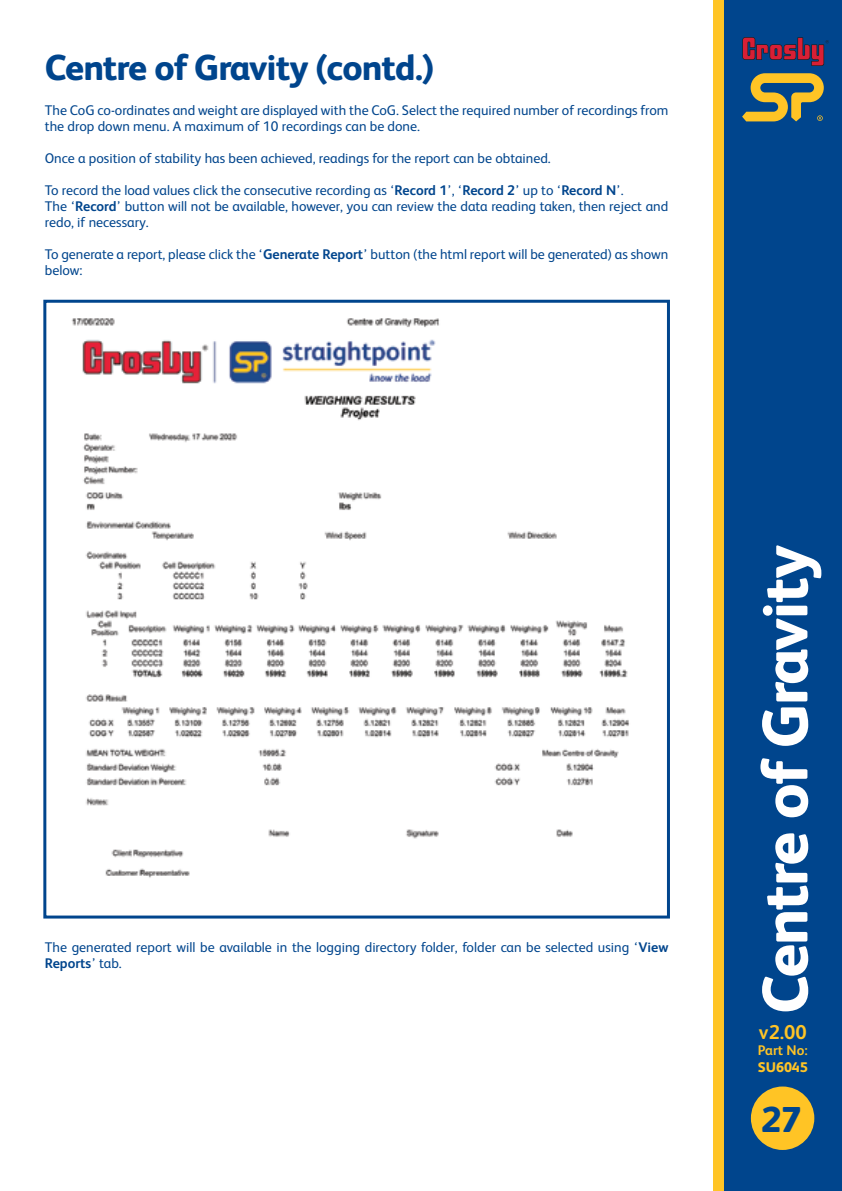
<style>
.page{position:relative;width:842px;height:1191px;background:#fff}
.page>*{position:absolute;margin:0;border:0;box-sizing:border-box;transform-origin:0 0}
.t1{font:800 64px "FS Albert";letter-spacing:-.025em;color:#fff}
.t2{font:800 36px "FS Albert";letter-spacing:-.025em;color:#00458d}
.t3{font:700 20px "FS Albert";color:#ffc425}
.t4{font:14px/16px "FS Albert";color:#00458d}
.t5{font:700 14px "FS Albert";color:#ffc425}
.t6{font:800 14px "FS Albert";color:#ffc425}
.s1{font-weight:700}
</style>
<div class="page">
<img style="left:71px;top:318px;width:558px;height:560px">
<div style="left:723px;top:0;width:119px;height:1191px;background:#00458d"></div>
<div style="left:713px;top:0;width:10px;height:1191px;background:#ffc425"></div>
<div style="left:751px;top:1086px;width:63px;height:64px;background:#ffc425;border-radius:50%"></div>
<svg style="left:742px;top:73px;width:82px;height:48px"></svg>
<svg style="left:742px;top:37px;width:87px;height:29px"></svg>
<div style="left:43px;top:300px;width:627px;height:618px;border:3px solid #00458d"></div>
<h2 class="t2" style="left:45px;top:46px;width:391px">Centre of Gravity (contd.)</h2>
<p class="t4" style="left:45px;top:102px;width:625px">The CoG co-ordinates and weight are displayed with the CoG. Select the required number of recordings from the drop down menu. A maximum of 10 recordings can be done.</p>
<p class="t4" style="left:45px;top:150px;width:507px">Once a position of stability has been achieved, readings for the report can be obtained.</p>
<p class="t4" style="left:45px;top:182px;width:625px">To record the load values click the consecutive recording as ‘<span class="s1">Record 1</span>’, ‘<span class="s1">Record 2</span>’ up to ‘<span class="s1">Record N</span>’.<br>The ‘<span class="s1">Record</span>’ button will not be available, however, you can review the data reading taken, then reject and redo, if necessary.</p>
<p class="t4" style="left:45px;top:246px;width:625px">To generate a report, please click the ‘<span class="s1">Generate Report</span>’ button (the html report will be generated) as shown below:</p>
<p class="t4" style="left:45px;top:939px;width:625px">The generated report will be available in the logging directory folder, folder can be selected using ‘<span class="s1">View<br>Reports</span>’ tab.</p>
<h1 class="t1" style="left:748px;top:1014px;width:471px;rotate:-90deg">Centre of Gravity</h1>
<h3 class="t3" style="left:759px;top:1020px;width:49px">v2.00</h3>
<p class="t5" style="left:758px;top:1042px;width:51px">Part No:</p>
<p class="t6" style="left:758px;top:1059px;width:52px">SU6045</p>
<h2 class="t2" style="left:761px;top:1098px;width:42px">27</h2>
</div>
